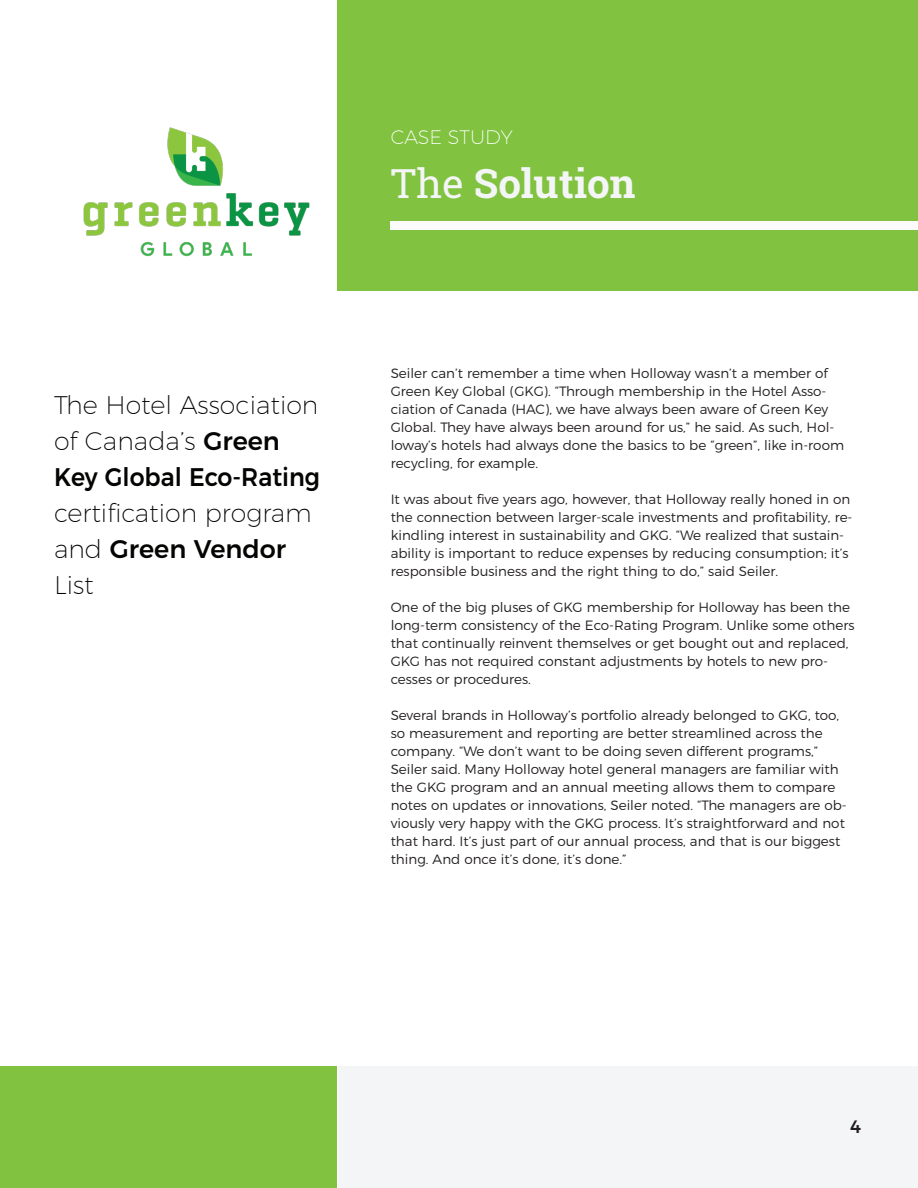
<style>
.page{position:relative;width:918px;height:1188px;background:#fff}
.page>*{position:absolute;margin:0;border:0;box-sizing:border-box;transform-origin:0 0}
.Body_Text_-_2pt_Spac{font:700 40.5px "Roboto Slab";color:#f4f5f6}
.Body_Text_-_2pt_Spac-2{font:200 25.5px/36px "Montserrat";color:#040503}
.t1{font:200 19.5px "Montserrat";color:#fff}
.t2{font:500 18px "Montserrat";color:#231f20}
.Body_Text_-_2pt_Spac-3{font:300 13.5px/18px "Montserrat";color:#231f20}
.s1{font-weight:500}
.s2{font-weight:400}
</style>
<div class="page">
<div style="left:337px;top:0;width:581px;height:291px;background:#81c340"></div>
<div style="left:0;top:1066px;width:337px;height:122px;background:#81c340"></div>
<div style="left:338px;top:1066px;width:580px;height:122px;background:#f4f5f6"></div>
<img style="left:83px;top:127px;width:227px;height:130px">
<div style="left:391px;top:221px;width:527px;height:9px;background:#fbfbfc"></div>
<p class="Body_Text_-_2pt_Spac-2" style="left:54px;top:385px;width:268px">The Hotel Association of Canada’s <span class="s1">Green<br>Key Global Eco-Rating </span>certification program and <span class="s1">Green Vendor<br></span>List</p>
<p class="t1" style="left:391px;top:122px;width:124px">CASE STUDY</p>
<p class="Body_Text_-_2pt_Spac" style="left:391px;top:156px;width:246px"><span class="s2">The</span> Solution</p>
<p class="Body_Text_-_2pt_Spac-3" style="left:391px;top:363px;width:455px">Seiler can’t remember a time when Holloway wasn’t a member of Green Key Global (GKG). “Through membership in the Hotel Asso&shy;ciation of Canada (HAC), we have always been aware of Green Key Global. They have always been around for us,” he said. As such, Hol&shy;loway’s hotels had always done the basics to be “green”, like in-room recycling, for example.</p>
<p class="Body_Text_-_2pt_Spac-3" style="left:391px;top:489px;width:463px">It was about five years ago, however, that Holloway really honed in on the connection between larger-scale investments and profitability, re&shy;kindling interest in sustainability and GKG. “We realized that sustain&shy;ability is important to reduce expenses by reducing consumption; it’s responsible business and the right thing to do,” said Seiler.</p>
<p class="Body_Text_-_2pt_Spac-3" style="left:391px;top:597px;width:465px">One of the big pluses of GKG membership for Holloway has been the long-term consistency of the Eco-Rating Program. Unlike some others that continually reinvent themselves or get bought out and replaced, GKG has not required constant adjustments by hotels to new pro&shy;cesses or procedures.</p>
<p class="Body_Text_-_2pt_Spac-3" style="left:391px;top:705px;width:458px">Several brands in Holloway’s portfolio already belonged to GKG, too, so measurement and reporting are better streamlined across the company. “We don’t want to be doing seven different programs,” Seiler said. Many Holloway hotel general managers are familiar with the GKG program and an annual meeting allows them to compare notes on updates or innovations, Seiler noted. “The managers are ob&shy;viously very happy with the GKG process. It’s straightforward and not that hard. It’s just part of our annual process, and that is our biggest thing. And once it’s done, it’s done.”</p>
<h3 class="t2" style="left:850px;top:1113px;width:12px">4</h3>
</div>
